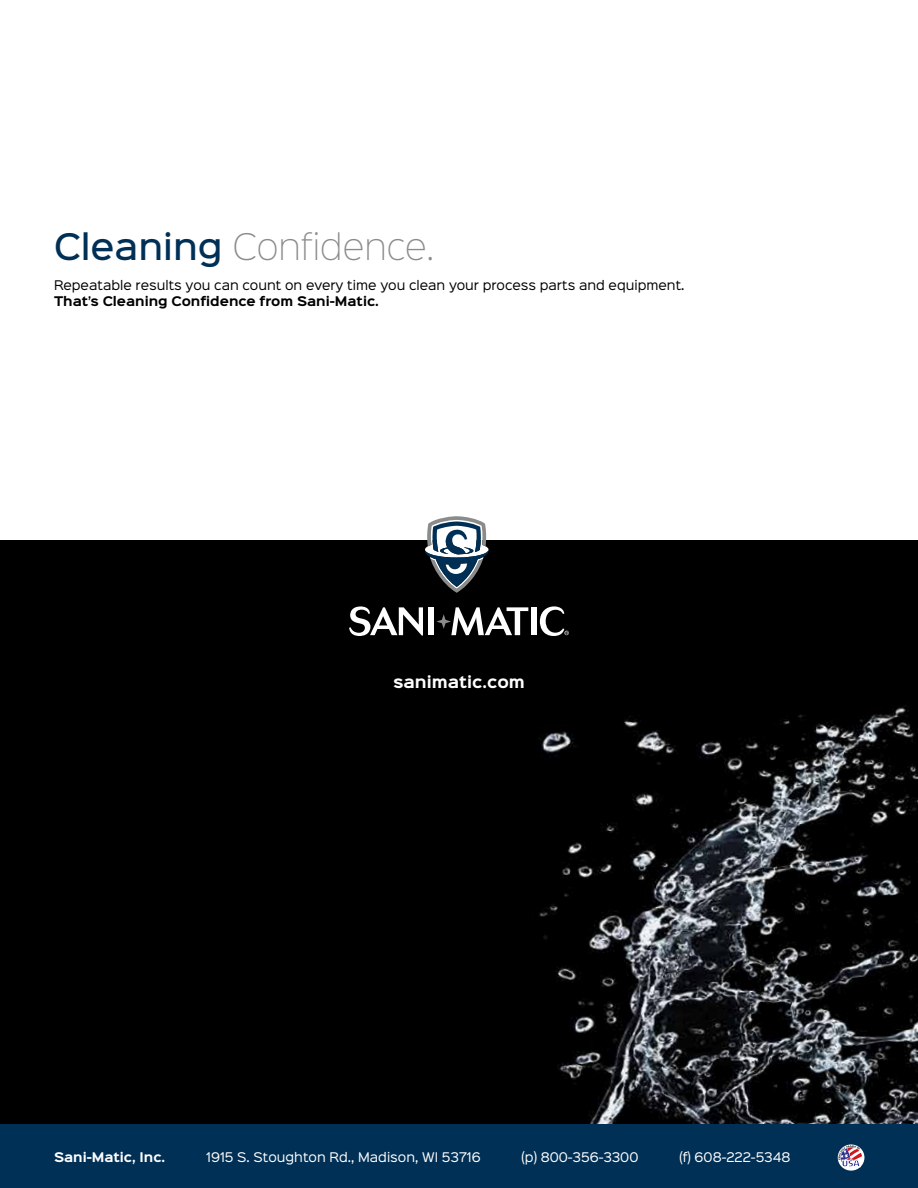
<style>
.page{position:relative;width:918px;height:1188px;background:#fff}
.page>*{position:absolute;margin:0;border:0;box-sizing:border-box;transform-origin:0 0}
.t1{font:33px "Sinkin Sans 200 X Light";color:#8a8c8c}
.t2{font:700 15px "Sinkin Sans 700";color:#fff}
.t3{font:12px "Sinkin Sans 400";color:#000}
.t4{font:12px "Sinkin Sans 400";color:#fff}
.t5{font:700 12px "Sinkin Sans 700";color:#000}
.t6{font:700 12px "Sinkin Sans 700";color:#fff}
.s1{font-family:"Sinkin Sans 500";font-weight:500;color:#003056}
</style>
<div class="page">
<img style="left:0;top:540px;width:918px;height:584px">
<div style="left:0;top:1124px;width:918px;height:64px;background:#003056"></div>
<svg style="left:349px;top:606px;width:74px;height:30px"></svg>
<div style="left:428px;top:607px;width:6px;height:28px;background:#fff"></div>
<div style="left:531px;top:607px;width:6px;height:28px;background:#fff"></div>
<svg style="left:436px;top:607px;width:92px;height:28px"></svg>
<svg style="left:425px;top:516px;width:64px;height:77px"></svg>
<svg style="left:540px;top:606px;width:29px;height:30px"></svg>
<div style="left:838px;top:1144px;width:26px;height:26px;background:#fff;border-radius:50%"></div>
<svg style="left:838px;top:1145px;width:24px;height:22px"></svg>
<h1 class="t1" style="left:54px;top:220px;width:382px"><span class="s1">Cleaning</span> Confidence.</h1>
<p class="t3" style="left:54px;top:275px;width:632px">Repeatable results you can count on every time you clean your process parts and equipment.</p>
<p class="t5" style="left:54px;top:295px;width:326px">That’s Cleaning Confidence from Sani-Matic.</p>
<p class="t2" style="left:393px;top:674px;width:133px">sanimatic.com</p>
<p class="t6" style="left:54px;top:1151px;width:113px">Sani-Matic, Inc.</p>
<p class="t4" style="left:206px;top:1147px;width:276px">1915 S. Stoughton Rd., Madison, WI 53716</p>
<p class="t4" style="left:522px;top:1147px;width:118px">(p) 800-356-3300</p>
<p class="t4" style="left:679px;top:1147px;width:113px">(f) 608-222-5348</p>
</div>
